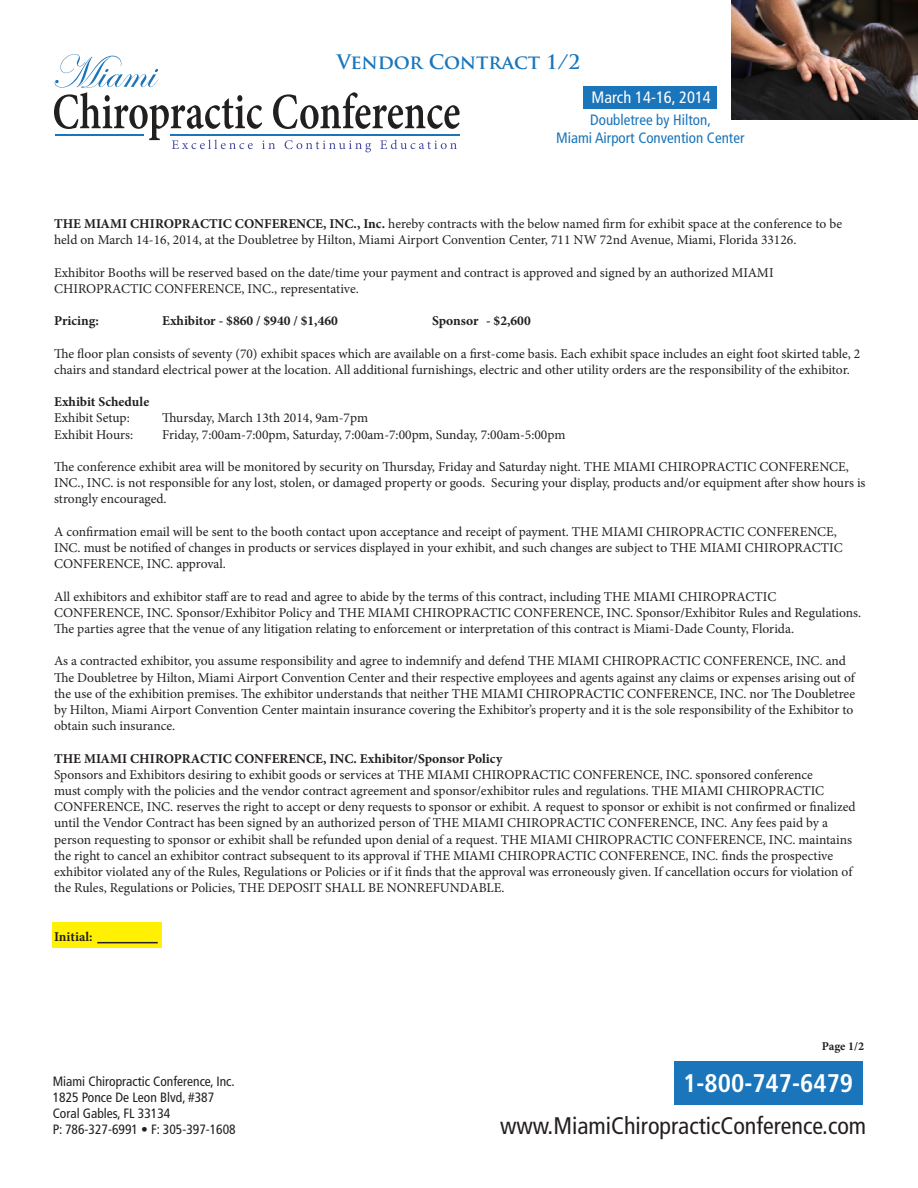
<style>
.page{position:relative;width:918px;height:1188px;background:#fff}
.page>*{position:absolute;margin:0;border:0;box-sizing:border-box;transform-origin:0 0}
.t1{font:700 condensed 25.5px "Frutiger";color:#fff}
.t2{font:condensed 24px "Frutiger";color:#231f20}
.t3{font:700 19.5px "Trajan Pro";color:#1b75ba}
.t4{font:condensed 16.5px "Frutiger";color:#fff}
.t5{font:condensed 15px/18px "Frutiger";color:#1b75ba;text-align:center}
.t6{font:13.5px/16.2px "Minion Pro";color:#231f20}
.t7{font:700 13.5px "Minion Pro";color:#231f20}
.t8{font:condensed 13.5px/16.2px "Frutiger";color:#231f20}
.t9{font:700 12px "Minion Pro";color:#231f20}
.s1{font-weight:700}
</style>
<div class="page">
<svg style="left:54px;top:54px;width:406px;height:98px"></svg>
<hr style="left:55px;top:135px;width:88px;height:1px;background:#1b75ba">
<hr style="left:170px;top:135px;width:289px;height:1px;background:#1b75ba">
<div style="left:674px;top:1062px;width:188px;height:43px;background:#1b75ba"></div>
<img style="left:732px;top:0;width:186px;height:119px">
<div style="left:53px;top:922px;width:109px;height:26px;background:#fff101"></div>
<hr style="left:97px;top:942px;width:61px;height:1px;background:#231f20">
<div style="left:583px;top:87px;width:134px;height:22px;background:#1b75ba"></div>
<p class="t3" style="left:337px;top:49px;width:245px">Vendor Contract 1/2</p>
<p class="t4" style="left:592px;top:88px;width:121px">March 14-16, 2014</p>
<p class="t5" style="left:556px;top:111px;width:190px">Doubletree by Hilton,<br>Miami Airport Convention Center</p>
<p class="t6" style="left:54px;top:216px;width:789px"><span class="s1">THE MIAMI CHIROPRACTIC CONFERENCE, INC., Inc.</span> hereby contracts with the below named firm for exhibit space at the conference to be held on March 14-16, 2014, at the Doubletree by Hilton, Miami Airport Convention Center, 711 NW 72nd Avenue, Miami, Florida 33126.</p>
<p class="t6" style="left:54px;top:264px;width:721px">Exhibitor Booths will be reserved based on the date/time your payment and contract is approved and signed by an authorized MIAMI<br>CHIROPRACTIC CONFERENCE, INC., representative.</p>
<p class="t7" style="left:54px;top:311px;width:46px">Pricing:</p>
<p class="t7" style="left:162px;top:311px;width:177px">Exhibitor - $860 / $940 / $1,460</p>
<p class="t7" style="left:432px;top:311px;width:100px">Sponsor - $2,600</p>
<p class="t6" style="left:54px;top:345px;width:808px">The floor plan consists of seventy (70) exhibit spaces which are available on a first-come basis. Each exhibit space includes an eight foot skirted table, 2 chairs and standard electrical power at the location. All additional furnishings, electric and other utility orders are the responsibility of the exhibitor.</p>
<p class="t7" style="left:54px;top:392px;width:97px">Exhibit Schedule</p>
<p class="t6" style="left:54px;top:410px;width:77px">Exhibit Setup:</p>
<p class="t6" style="left:162px;top:410px;width:207px">Thursday, March 13th 2014, 9am-7pm</p>
<p class="t6" style="left:54px;top:426px;width:81px">Exhibit Hours:</p>
<p class="t6" style="left:162px;top:426px;width:405px">Friday, 7:00am-7:00pm, Saturday, 7:00am-7:00pm, Sunday, 7:00am-5:00pm</p>
<p class="t6" style="left:54px;top:459px;width:813px">The conference exhibit area will be monitored by security on Thursday, Friday and Saturday night. THE MIAMI CHIROPRACTIC CONFERENCE,<br>INC., INC. is not responsible for any lost, stolen, or damaged property or goods. Securing your display, products and/or equipment after show hours is strongly encouraged.</p>
<p class="t6" style="left:54px;top:523px;width:790px">A confirmation email will be sent to the booth contact upon acceptance and receipt of payment. THE MIAMI CHIROPRACTIC CONFERENCE,<br>INC. must be notified of changes in products or services displayed in your exhibit, and such changes are subject to THE MIAMI CHIROPRACTIC<br>CONFERENCE, INC. approval.</p>
<p class="t6" style="left:54px;top:588px;width:809px">All exhibitors and exhibitor staff are to read and agree to abide by the terms of this contract, including THE MIAMI CHIROPRACTIC<br>CONFERENCE, INC. Sponsor/Exhibitor Policy and THE MIAMI CHIROPRACTIC CONFERENCE, INC. Sponsor/Exhibitor Rules and Regulations.<br>The parties agree that the venue of any litigation relating to enforcement or interpretation of this contract is Miami-Dade County, Florida.</p>
<p class="t6" style="left:54px;top:653px;width:803px">As a contracted exhibitor, you assume responsibility and agree to indemnify and defend THE MIAMI CHIROPRACTIC CONFERENCE, INC. and The Doubletree by Hilton, Miami Airport Convention Center and their respective employees and agents against any claims or expenses arising out of the use of the exhibition premises. The exhibitor understands that neither THE MIAMI CHIROPRACTIC CONFERENCE, INC. nor The Doubletree by Hilton, Miami Airport Convention Center maintain insurance covering the Exhibitor’s property and it is the sole responsibility of the Exhibitor to obtain such insurance.</p>
<p class="t7" style="left:54px;top:749px;width:450px">THE MIAMI CHIROPRACTIC CONFERENCE, INC. Exhibitor/Sponsor Policy</p>
<p class="t6" style="left:54px;top:766px;width:803px">Sponsors and Exhibitors desiring to exhibit goods or services at THE MIAMI CHIROPRACTIC CONFERENCE, INC. sponsored conference<br>must comply with the policies and the vendor contract agreement and sponsor/exhibitor rules and regulations. THE MIAMI CHIROPRACTIC CONFERENCE, INC. reserves the right to accept or deny requests to sponsor or exhibit. A request to sponsor or exhibit is not confirmed or finalized until the Vendor Contract has been signed by an authorized person of THE MIAMI CHIROPRACTIC CONFERENCE, INC. Any fees paid by a person requesting to sponsor or exhibit shall be refunded upon denial of a request. THE MIAMI CHIROPRACTIC CONFERENCE, INC. maintains the right to cancel an exhibitor contract subsequent to its approval if THE MIAMI CHIROPRACTIC CONFERENCE, INC. finds the prospective exhibitor violated any of the Rules, Regulations or Policies or if it finds that the approval was erroneously given. If cancellation occurs for violation of the Rules, Regulations or Policies, THE DEPOSIT SHALL BE NONREFUNDABLE.</p>
<p class="t7" style="left:54px;top:927px;width:40px">Initial:</p>
<p class="t8" style="left:53px;top:1073px;width:185px">Miami Chiropractic Conference, Inc.<br>1825 Ponce De Leon Blvd, #387<br>Coral Gables, FL 33134<br>P: 786-327-6991 • F: 305-397-1608</p>
<p class="t9" style="left:822px;top:1037px;width:44px">Page 1/2</p>
<h1 class="t1" style="left:683px;top:1068px;width:171px">1-800-747-6479</h1>
<h2 class="t2" style="left:500px;top:1111px;width:368px">www.MiamiChiropracticConference.com</h2>
</div>
